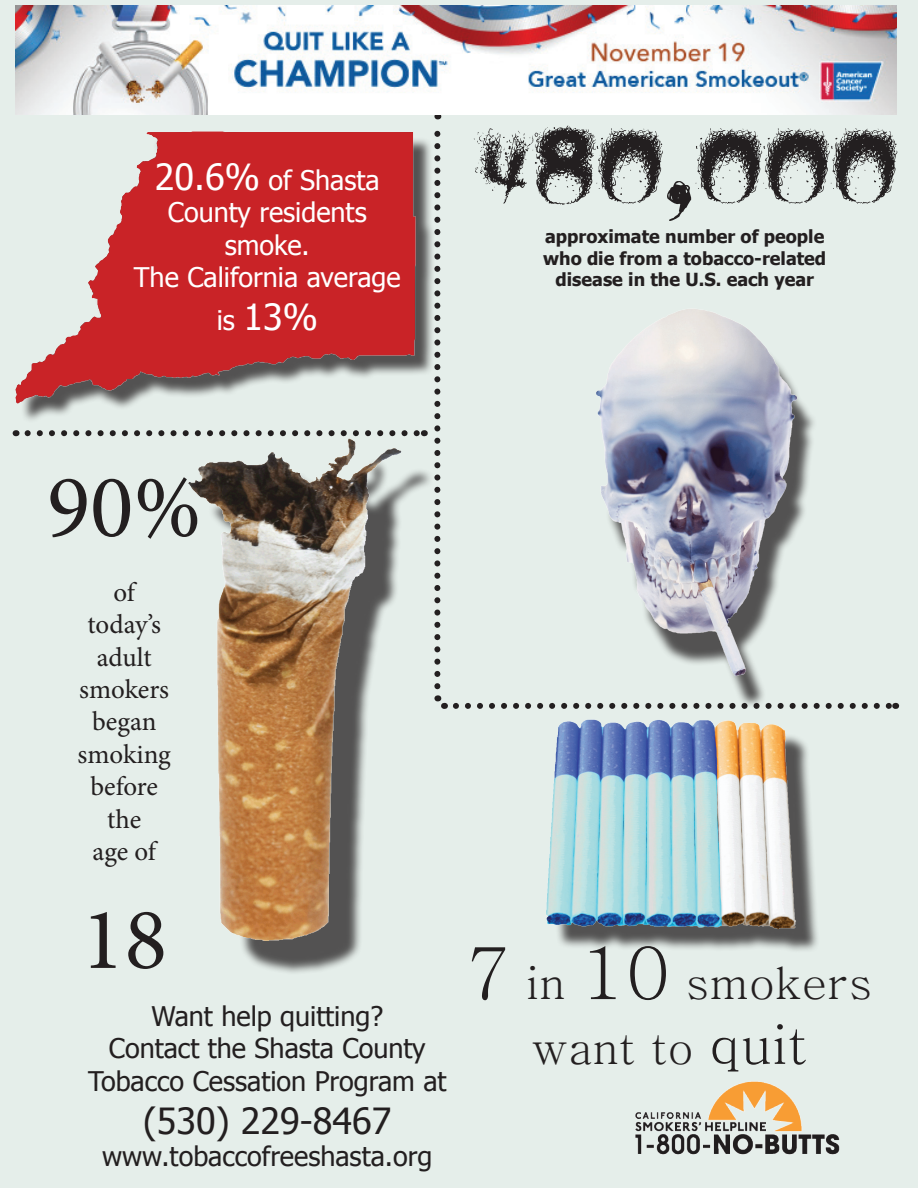
<style>
.page{position:relative;width:918px;height:1188px;background:#e5eeea}
.page>*{position:absolute;margin:0;border:0;box-sizing:border-box;transform-origin:0 0}
.t1{font:90px "Pucha Smoke Telegraph 3";color:#231f20}
.t2{font:90px "Minion Pro";color:#231f20}
.t3{font:88.2px "Minion Pro";color:#231f20}
.t4{font:500 45px/64.8px "Adobe Myungjo Std";color:#231f20;text-align:center}
.t5{font:36px "Tahoma";color:#231f20}
.t6{font:36px "Tahoma";color:#fff}
.t7{font:27px/32.4px "Tahoma";color:#231f20;text-align:center}
.t8{font:27px/32.4px "Tahoma";color:#fff;text-align:center}
.t9{font:27px/32.4px "Minion Pro";letter-spacing:-.005em;color:#231f20;text-align:center}
.t10{font:700 18px/21.6px "Tahoma";color:#231f20;text-align:center}
.s1{font-size:36px}
.s2{font-size:27px}
.s3{font-size:72px}
.s4{font-size:54px}
</style>
<div class="page">
<svg style="left:28px;top:430px;width:390px;height:6px"></svg>
<div style="left:208px;top:458px;width:227px;height:518px;background:#231f20;opacity:.75"></div>
<img style="left:189px;top:439px;width:212px;height:502px">
<svg style="left:434px;top:114px;width:6px;height:572px"></svg>
<svg style="left:456px;top:703px;width:433px;height:6px"></svg>
<div style="left:21px;top:137px;width:414px;height:287px;background:#231f20;opacity:.75"></div>
<img style="left:16px;top:132px;width:399px;height:272px">
<div style="left:555px;top:729px;width:265px;height:224px;background:#231f20;opacity:.75"></div>
<img style="left:546px;top:719px;width:251px;height:209px">
<div style="left:602px;top:326px;width:216px;height:382px;background:#231f20;opacity:.75"></div>
<img style="left:596px;top:309px;width:201px;height:400px">
<img style="left:635px;top:1081px;width:205px;height:74px">
<img style="left:16px;top:5px;width:880px;height:109px">
<p class="t8" style="left:134px;top:163px;width:268px"><span class="s1">20.6%</span> of Shasta<br>County residents smoke.<br>The California average</p>
<h3 class="t6" style="left:217px;top:293px;width:103px"><span class="s2">is</span> 13%</h3>
<h1 class="t1" style="left:474px;top:120px;width:426px">480,000</h1>
<p class="t10" style="left:543px;top:225px;width:285px">approximate number of people who die from a tobacco-related disease in the U.S. each year</p>
<h1 class="t2" style="left:47px;top:447px;width:156px">90%</h1>
<p class="t9" style="left:78px;top:576px;width:95px">of today’s adult smokers began smoking before the<br>age of</p>
<h2 class="t3" style="left:81px;top:881px;width:88px">18</h2>
<p class="t7" style="left:88px;top:999px;width:360px">Want help quitting?<br>Contact the Shasta County<br>Tobacco Cessation Program at</p>
<h3 class="t5" style="left:143px;top:1097px;width:250px">(530) 229-8467</h3>
<p class="t7" style="left:102px;top:1139px;width:332px">www.tobaccofreeshasta.org</p>
<h3 class="t4" style="left:466px;top:950px;width:408px"><span class="s3">7</span> in <span class="s3">10</span> smokers want to <span class="s4">quit</span></h3>
</div>
